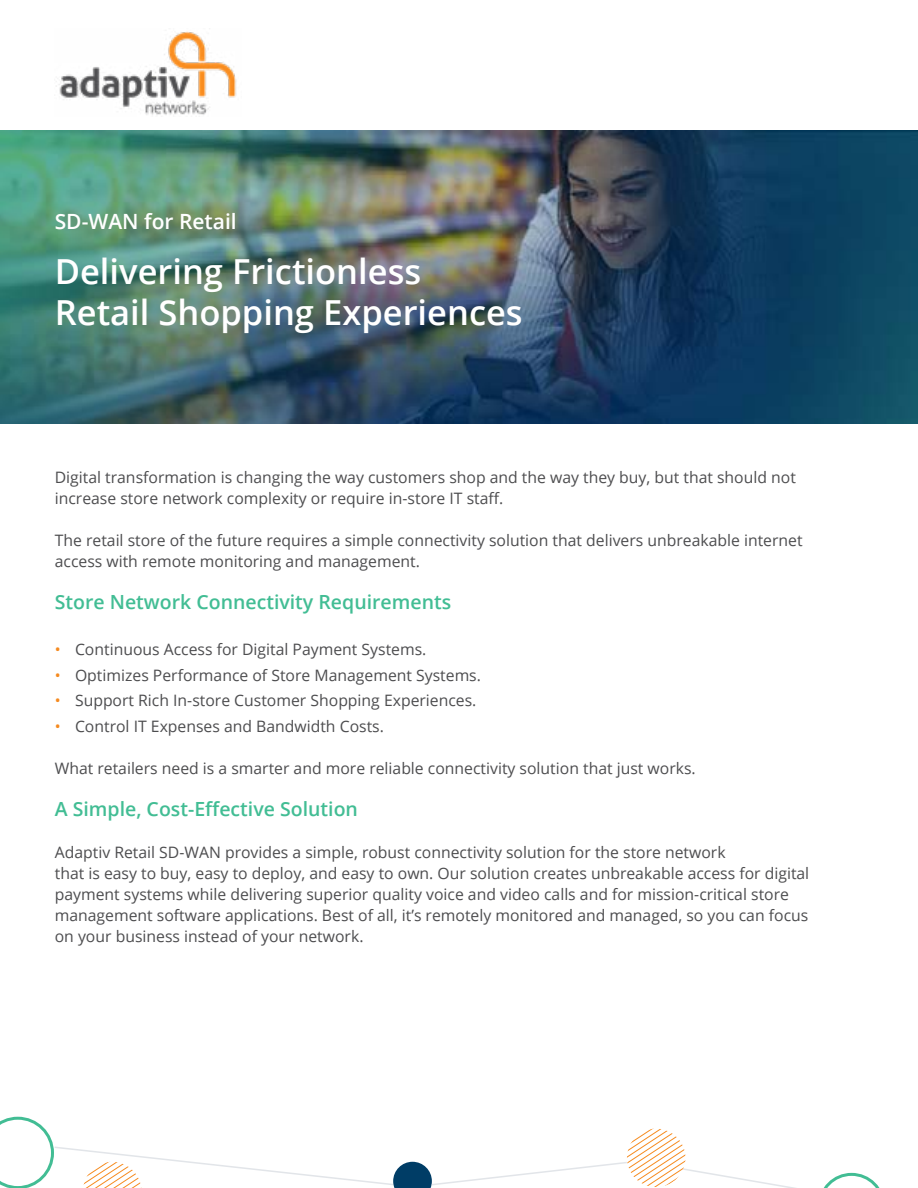
<style>
.page{position:relative;width:918px;height:1188px;background:#fff}
.page>*{position:absolute;margin:0;border:0;box-sizing:border-box;transform-origin:0 0}
.t1{font:600 34.5px/41.4px "Open Sans";color:#fff}
.t2{font:600 21px "Open Sans";color:#fff}
.t3{font:600 19.5px "Open Sans";color:#42bd94}
.t4{font:15.75px/21px "Open Sans";color:#4d4d4f}
.s1{color:#f58a1f}
</style>
<div class="page">
<img style="left:0;top:130px;width:918px;height:293px">
<img style="left:56px;top:31px;width:181px;height:84px">
<svg style="left:0;top:1117px;width:880px;height:71px"></svg>
<h2 class="t2" style="left:55px;top:207px;width:184px">SD-WAN for Retail</h2>
<h1 class="t1" style="left:55px;top:250px;width:469px">Delivering Frictionless<br>Retail Shopping Experiences</h1>
<p class="t4" style="left:55px;top:466px;width:743px">Digital transformation is changing the way customers shop and the way they buy, but that should not increase store network complexity or require in-store IT staff.</p>
<p class="t4" style="left:55px;top:529px;width:749px">The retail store of the future requires a simple connectivity solution that delivers unbreakable internet access with remote monitoring and management.</p>
<p class="t3" style="left:55px;top:588px;width:398px">Store Network Connectivity Requirements</p>
<p class="t4" style="left:55px;top:639px;width:373px"><span class="s1">•</span> Continuous Access for Digital Payment Systems.</p>
<p class="t4" style="left:55px;top:664px;width:428px"><span class="s1">•</span> Optimizes Performance of Store Management Systems.</p>
<p class="t4" style="left:55px;top:690px;width:423px"><span class="s1">•</span> Support Rich In-store Customer Shopping Experiences.</p>
<p class="t4" style="left:55px;top:715px;width:331px"><span class="s1">•</span> Control IT Expenses and Bandwidth Costs.</p>
<p class="t4" style="left:55px;top:757px;width:642px">What retailers need is a smarter and more reliable connectivity solution that just works.</p>
<p class="t3" style="left:55px;top:795px;width:305px">A Simple, Cost-Effective Solution</p>
<p class="t4" style="left:55px;top:841px;width:756px">Adaptiv Retail SD-WAN provides a simple, robust connectivity solution for the store network<br>that is easy to buy, easy to deploy, and easy to own. Our solution creates unbreakable access for digital payment systems while delivering superior quality voice and video calls and for mission-critical store management software applications. Best of all, it’s remotely monitored and managed, so you can focus on your business instead of your network.</p>
</div>
